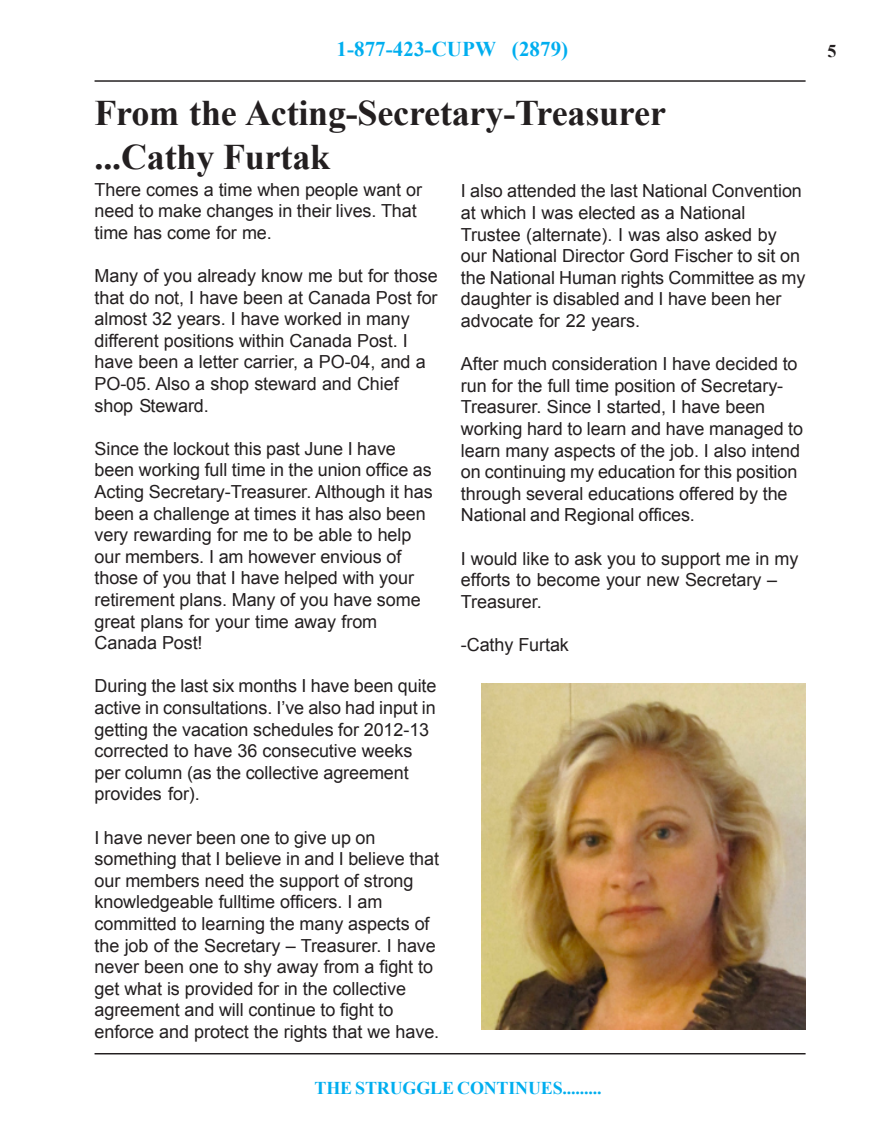
<style>
.page{position:relative;width:878px;height:1134px;background:#fff}
.page>*{position:absolute;margin:0;border:0;box-sizing:border-box;transform-origin:0 0}
.t1{font:700 36px/43.2px "Times New Roman";letter-spacing:-.005em;color:#231f20}
.t2{font:700 21px "Times New Roman";letter-spacing:.005em;color:#00aeef}
.t3{font:18px/21.6px "Arial";letter-spacing:-.005em;color:#231f20}
.t4{font:700 18px "Times New Roman";letter-spacing:-.01em;color:#00aeef}
.t5{font:700 18px "Times New Roman";color:#231f20}
</style>
<div class="page">
<hr style="left:94px;top:80px;width:711px;height:2px;background:#231f20">
<hr style="left:94px;top:1053px;width:711px;height:1px;background:#231f20">
<img style="left:482px;top:683px;width:324px;height:346px">
<p class="t2" style="left:336px;top:34px;width:233px">1-877-423-CUPW (2879)</p>
<h1 class="t1" style="left:94px;top:91px;width:573px">From the Acting-Secretary-Treasurer ...Cathy Furtak</h1>
<p class="t3" style="left:94px;top:179px;width:329px">There comes a time when people want or need to make changes in their lives. That time has come for me.</p>
<p class="t3" style="left:94px;top:265px;width:345px">Many of you already know me but for those that do not, I have been at Canada Post for almost 32 years. I have worked in many different positions within Canada Post. I have been a letter carrier, a PO-04, and a PO-05. Also a shop steward and Chief shop Steward.</p>
<p class="t3" style="left:94px;top:438px;width:340px">Since the lockout this past June I have been working full time in the union office as Acting Secretary-Treasurer. Although it has been a challenge at times it has also been very rewarding for me to be able to help our members. I am however envious of those of you that I have helped with your retirement plans. Many of you have some great plans for your time away from Canada Post!</p>
<p class="t3" style="left:94px;top:675px;width:343px">During the last six months I have been quite active in consultations. I’ve also had input in getting the vacation schedules for 2012-13 corrected to have 36 consecutive weeks per column (as the collective agreement provides for).</p>
<p class="t3" style="left:94px;top:827px;width:346px">I have never been one to give up on something that I believe in and I believe that our members need the support of strong knowledgeable fulltime officers. I am committed to learning the many aspects of the job of the Secretary – Treasurer. I have never been one to shy away from a fight to get what is provided for in the collective agreement and will continue to fight to enforce and protect the rights that we have.</p>
<p class="t3" style="left:461px;top:180px;width:346px">I also attended the last National Convention at which I was elected as a National Trustee (alternate). I was also asked by our National Director Gord Fischer to sit on the National Human rights Committee as my daughter is disabled and I have been her advocate for 22 years.</p>
<p class="t3" style="left:461px;top:353px;width:344px">After much consideration I have decided to run for the full time position of Secretary-Treasurer. Since I started, I have been working hard to learn and have managed to learn many aspects of the job. I also intend on continuing my education for this position through several educations offered by the National and Regional offices.</p>
<p class="t3" style="left:461px;top:548px;width:339px">I would like to ask you to support me in my efforts to become your new Secretary –<br>Treasurer.</p>
<p class="t3" style="left:461px;top:634px;width:109px">-Cathy Furtak</p>
<p class="t4" style="left:314px;top:1076px;width:288px">THE STRUGGLE CONTINUES.........</p>
<p class="t5" style="left:827px;top:38px;width:10px">5</p>
</div>
